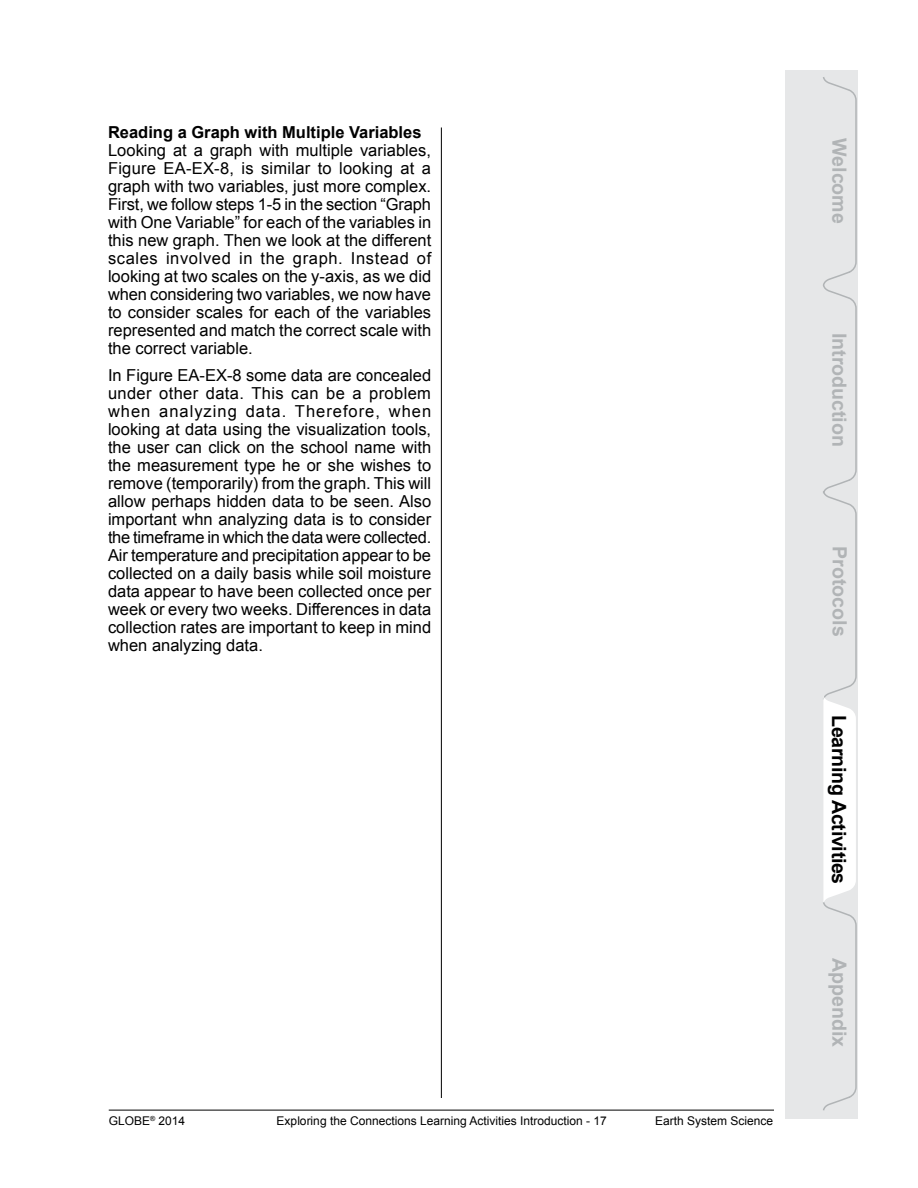
<style>
.page{position:relative;width:918px;height:1188px;background:#fff}
.page>*{position:absolute;margin:0;border:0;box-sizing:border-box;transform-origin:0 0}
.t1{font:700 19.65px "Arial";color:#b1b4b6}
.t2{font:700 19.65px "Arial";letter-spacing:-.015em;color:#000}
.t3{font:16.5px/18px "Arial";color:#000;text-align:justify}
.t4{font:700 16.5px "Arial";color:#000}
.t5{font:12px "Arial";color:#000}
</style>
<div class="page">
<hr style="left:441px;top:128px;width:1px;height:970px;background:#000">
<hr style="left:109px;top:1110px;width:665px;height:1px;background:#000">
<div style="left:785px;top:70px;width:73px;height:1049px;background:#e6e7e8"></div>
<svg style="left:823px;top:77px;width:34px;height:1034px"></svg>
<p class="t4" style="left:108px;top:121px;width:315px">Reading a Graph with Multiple Variables</p>
<p class="t3" style="left:108px;top:141px;width:325px">Looking at a graph with multiple variables, Figure EA-EX-8, is similar to looking at a graph with two variables, just more complex.<br>First, we follow steps 1-5 in the section “Graph with One Variable” for each of the variables in this new graph. Then we look at the different scales involved in the graph. Instead of looking at two scales on the y-axis, as we did when considering two variables, we now have to consider scales for each of the variables represented and match the correct scale with the correct variable.</p>
<p class="t3" style="left:108px;top:366px;width:325px">In Figure EA-EX-8 some data are concealed under other data. This can be a problem when analyzing data. Therefore, when looking at data using the visualization tools, the user can click on the school name with the measurement type he or she wishes to remove (temporarily) from the graph. This will allow perhaps hidden data to be seen. Also important whn analyzing data is to consider the timeframe in which the data were collected.<br>Air temperature and precipitation appear to be collected on a daily basis while soil moisture data appear to have been collected once per week or every two weeks. Differences in data collection rates are important to keep in mind when analyzing data.</p>
<p class="t5" style="left:109px;top:1113px;width:78px">GLOBE<sup>®</sup> 2014</p>
<p class="t5" style="left:277px;top:1113px;width:332px">Exploring the Connections Learning Activities Introduction - 17</p>
<p class="t5" style="left:655px;top:1113px;width:120px">Earth System Science</p>
<p class="t1" style="left:852px;top:138px;width:87px;rotate:90deg">Welcome</p>
<p class="t1" style="left:852px;top:333px;width:116px;rotate:90deg">Introduction</p>
<p class="t1" style="left:853px;top:546px;width:92px;rotate:90deg">Protocols</p>
<p class="t2" style="left:852px;top:715px;width:171px;rotate:90deg">Learning Activities</p>
<p class="t1" style="left:853px;top:958px;width:91px;rotate:90deg">Appendix</p>
</div>
